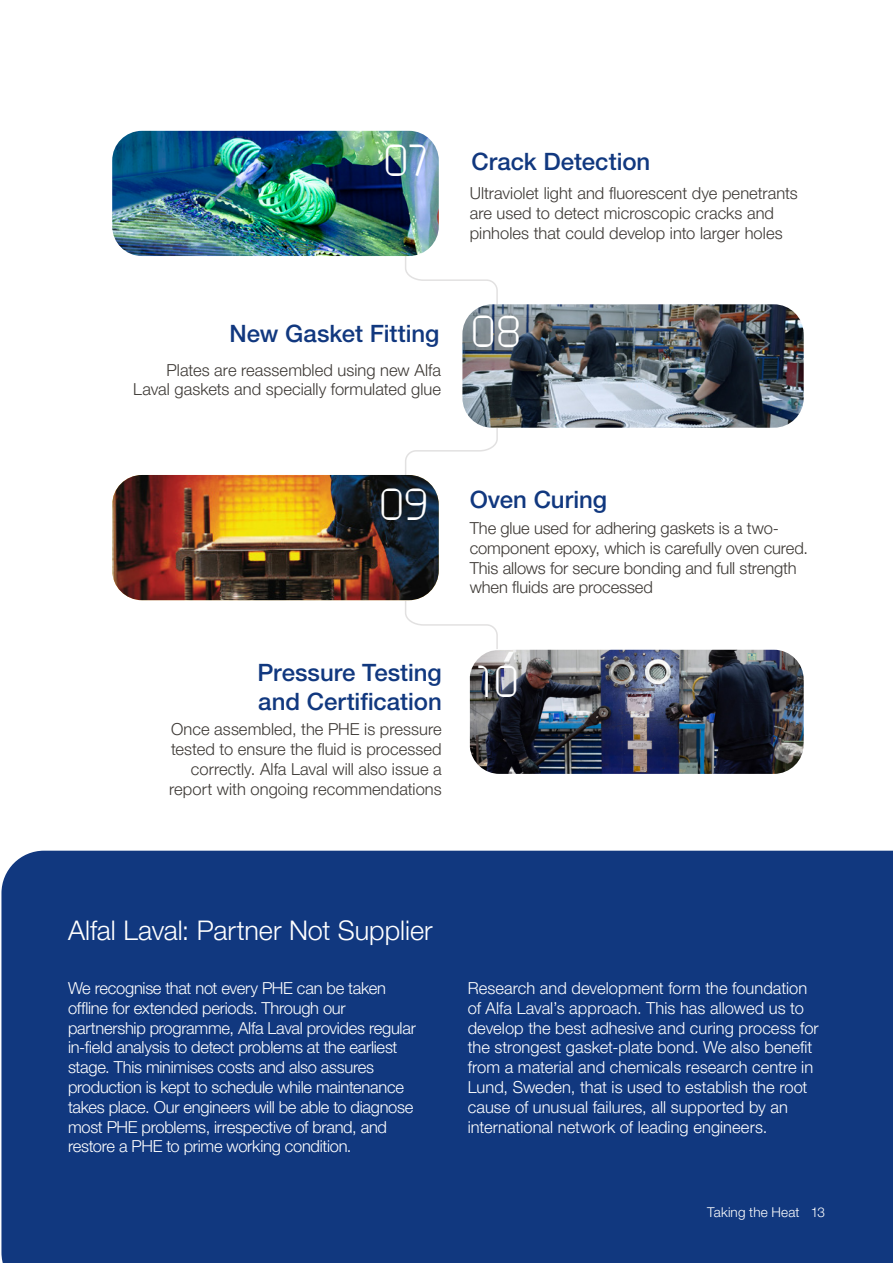
<style>
.page{position:relative;width:893px;height:1263px;background:#fff}
.page>*{position:absolute;margin:0;border:0;box-sizing:border-box;transform-origin:0 0}
.t1{font:45px "Alfa Laval Glyphs";letter-spacing:-.075em;color:#fff}
.t2{font:300 27px "Helvetica Neue LT Pro";color:#fff}
.t3{font:500 24px "Helvetica Neue LT Std";color:#11387f}
.Body{font:300 16.5px/19.8px "Helvetica Neue LT Pro";letter-spacing:-.01em;color:#fff}
.t4{font:300 16.5px/19.8px "Helvetica Neue LT Pro";color:#3d3935}
.t5{font:300 13.5px "Helvetica Neue LT Pro";letter-spacing:.01em;color:#fff}
</style>
<div class="page">
<svg style="left:405px;top:256px;width:93px;height:48px"></svg>
<svg style="left:404px;top:428px;width:94px;height:47px"></svg>
<svg style="left:404px;top:600px;width:94px;height:49px"></svg>
<div style="left:1px;top:851px;width:892px;height:412px;background:#11387f"></div>
<img style="left:112px;top:131px;width:327px;height:125px">
<img style="left:462px;top:304px;width:342px;height:124px">
<img style="left:112px;top:475px;width:327px;height:125px">
<img style="left:470px;top:650px;width:334px;height:124px">
<h6 class="t1" style="left:382px;top:140px;width:50px">07</h6>
<h6 class="t3" style="left:230px;top:319px;width:211px">New Gasket Fitting</h6>
<p class="t4" style="left:133px;top:360px;width:309px;text-align:right">Plates are reassembled using new Alfa<br>Laval gaskets and specially formulated glue</p>
<h6 class="t3" style="left:471px;top:147px;width:180px">Crack Detection</h6>
<p class="t4" style="left:470px;top:183px;width:330px">Ultraviolet light and fluorescent dye penetrants are used to detect microscopic cracks and pinholes that could develop into larger holes</p>
<h6 class="t1" style="left:470px;top:311px;width:54px">08</h6>
<h6 class="t1" style="left:378px;top:484px;width:53px">09</h6>
<h6 class="t3" style="left:257px;top:658px;width:186px">Pressure Testing</h6>
<h6 class="t3" style="left:258px;top:687px;width:185px">and Certification</h6>
<p class="t4" style="left:169px;top:719px;width:274px;text-align:right">Once assembled, the PHE is pressure tested to ensure the fluid is processed correctly. Alfa Laval will also issue a report with ongoing recommendations</p>
<h6 class="t3" style="left:470px;top:485px;width:139px">Oven Curing</h6>
<p class="t4" style="left:470px;top:518px;width:340px">The glue used for adhering gaskets is a two&shy;component epoxy, which is carefully oven cured.<br>This allows for secure bonding and full strength when fluids are processed</p>
<h6 class="t1" style="left:470px;top:661px;width:51px">10</h6>
<h6 class="t2" style="left:68px;top:914px;width:366px">Alfal Laval: Partner Not Supplier</h6>
<p class="Body" style="left:68px;top:978px;width:349px">We recognise that not every PHE can be taken offline for extended periods. Through our partnership programme, Alfa Laval provides regular in-field analysis to detect problems at the earliest stage. This minimises costs and also assures production is kept to schedule while maintenance takes place. Our engineers will be able to diagnose most PHE problems, irrespective of brand, and restore a PHE to prime working condition.</p>
<p class="Body" style="left:468px;top:978px;width:353px">Research and development form the foundation of Alfa Laval’s approach. This has allowed us to develop the best adhesive and curing process for the strongest gasket-plate bond. We also benefit from a material and chemicals research centre in Lund, Sweden, that is used to establish the root cause of unusual failures, all supported by an international network of leading engineers.</p>
<p class="t5" style="left:707px;top:1204px;width:119px">Taking the Heat 13</p>
</div>
